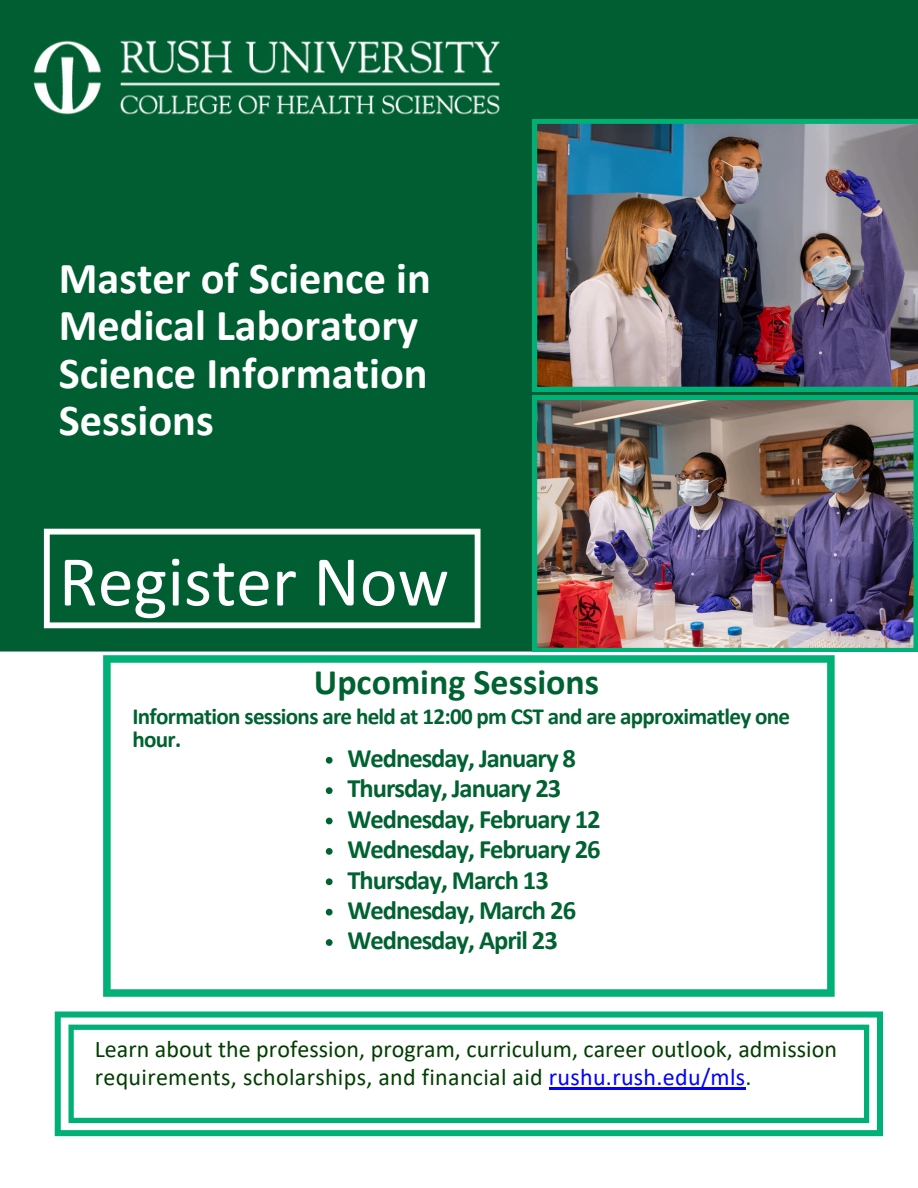
<style>
.page{position:relative;width:918px;height:1188px;background:#fff}
.page>*{position:absolute;margin:0;border:0;box-sizing:border-box;transform-origin:0 0}
.t1{font:72px "Calibri";color:#fff}
.t2{font:700 44.4px/47.2px "Calibri";color:#fff}
.t3{font:700 36px "Calibri";color:#006231}
.t4{font:700 26.55px "Calibri";letter-spacing:-.04em;color:#006231}
.t5{font:24px/28.2px "Calibri";letter-spacing:.005em;color:#003e00}
.t6{font:700 23.1px/22.5px "Calibri";letter-spacing:-.03em;color:#006231}
.s1{color:#00f}
</style>
<div class="page">
<div style="left:0;top:0;width:918px;height:658px;background:#005f32"></div>
<img style="left:0;top:0;width:552px;height:181px">
<svg style="left:44px;top:529px;width:437px;height:99px;background:#22744d"></svg>
<img style="left:533px;top:119px;width:385px;height:272px">
<img style="left:533px;top:395px;width:385px;height:257px">
<svg style="left:103px;top:655px;width:731px;height:342px"></svg>
<svg style="left:55px;top:1012px;width:828px;height:124px"></svg>
<hr style="left:549px;top:1087px;width:197px;height:2px;background:#00f">
<svg style="left:326px;top:757px;width:7px;height:7px"></svg>
<svg style="left:326px;top:787px;width:7px;height:7px"></svg>
<svg style="left:326px;top:818px;width:7px;height:6px"></svg>
<svg style="left:326px;top:848px;width:7px;height:7px"></svg>
<svg style="left:326px;top:878px;width:7px;height:7px"></svg>
<svg style="left:326px;top:909px;width:7px;height:7px"></svg>
<svg style="left:326px;top:939px;width:7px;height:7px"></svg>
<p class="t2" style="left:59px;top:258px;width:374px">Master of Science in<br>Medical Laboratory<br>Science Information<br>Sessions</p>
<p class="t1" style="left:59px;top:551px;width:392px">Register Now</p>
<p class="t3" style="left:314px;top:667px;width:287px">Upcoming Sessions</p>
<p class="t6" style="left:133px;top:707px;width:659px">Information sessions are held at 12:00 pm CST and are approximatley one hour.</p>
<p class="t4" style="left:347px;top:747px;width:230px">Wednesday, January 8</p>
<h2 class="t4" style="left:347px;top:777px;width:215px">Thursday, January 23</h2>
<p class="t4" style="left:347px;top:808px;width:255px">Wednesday, February 12</p>
<p class="t4" style="left:347px;top:838px;width:255px">Wednesday, February 26</p>
<h1 class="t4" style="left:347px;top:869px;width:203px">Thursday, March 13</h1>
<p class="t4" style="left:347px;top:899px;width:230px">Wednesday, March 26</p>
<h3 class="t4" style="left:347px;top:929px;width:212px">Wednesday, April 23</h3>
<p class="t5" style="left:95px;top:1037px;width:744px">Learn about the profession, program, curriculum, career outlook, admission requirements, scholarships, and financial aid <span class="s1">rushu.rush.edu/mls</span>.</p>
</div>
